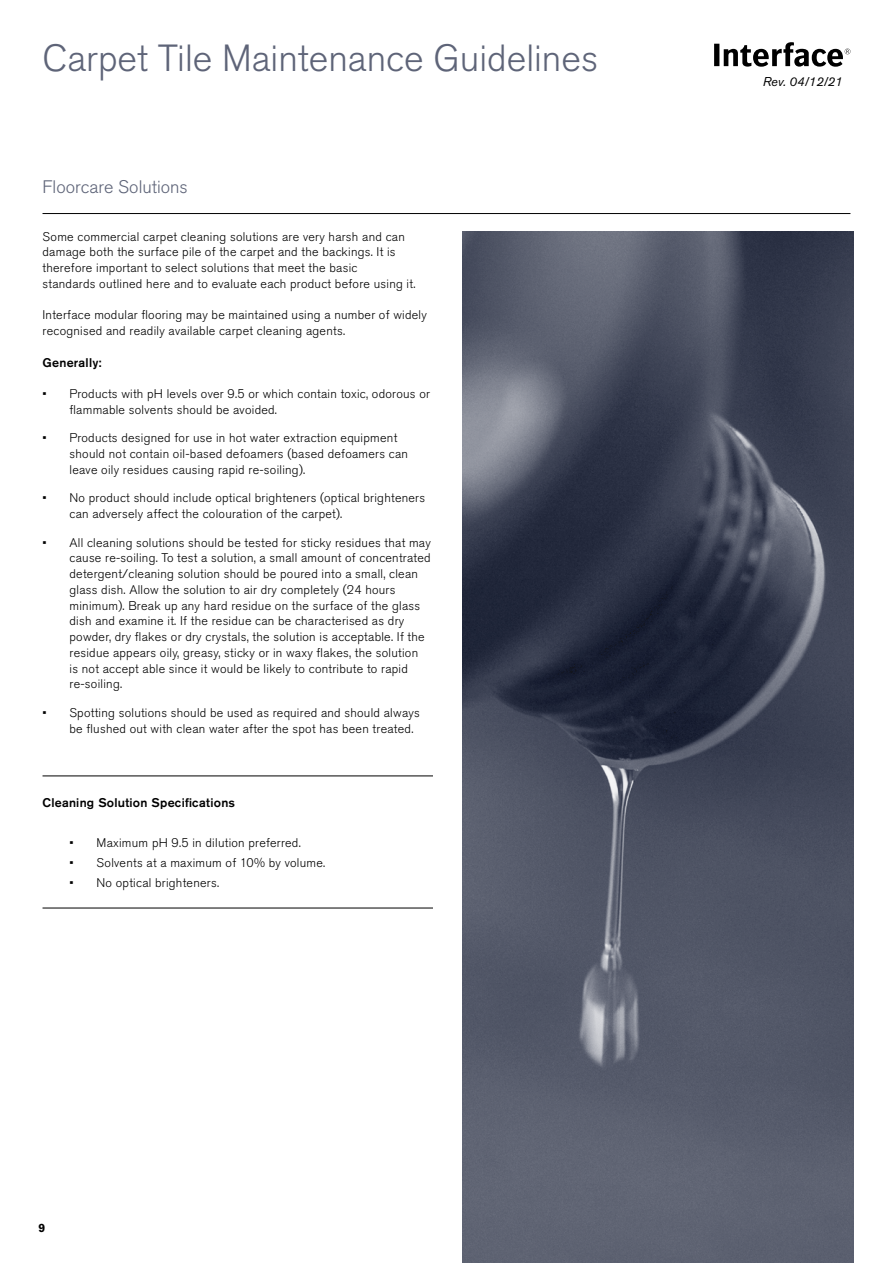
<style>
.page{position:relative;width:893px;height:1263px;background:#fff}
.page>*{position:absolute;margin:0;border:0;box-sizing:border-box;transform-origin:0 0}
.t1{font:300 37.5px "Akzidenz Grotesk Pro";color:#5e6478}
.t2{font:300 18px "Akzidenz Grotesk Pro";color:#5e6478}
.t3{font:italic 12.75px "Akzidenz Grotesk Pro";color:#000}
.t4{font:300 12.45px/15.8px "Akzidenz Grotesk Pro";letter-spacing:.02em;color:#000}
.t5{font:500 12.45px "Akzidenz Grotesk Pro";letter-spacing:.02em;color:#000}
.t6{font:700 12px "Akzidenz Grotesk Pro";color:#000}
</style>
<div class="page">
<svg style="left:714px;top:42px;width:136px;height:25px"></svg>
<img style="left:463px;top:231px;width:390px;height:1032px">
<hr style="left:43px;top:776px;width:390px;height:1px;background:#000">
<hr style="left:43px;top:908px;width:390px;height:1px;background:#000">
<hr style="left:43px;top:213px;width:807px;height:1px;background:#000">
<h1 class="t1" style="left:43px;top:43px;width:557px">Carpet Tile Maintenance Guidelines</h1>
<h2 class="t2" style="left:43px;top:179px;width:147px">Floorcare Solutions</h2>
<p class="t4" style="left:43px;top:229px;width:374px">Some commercial carpet cleaning solutions are very harsh and can damage both the surface pile of the carpet and the backings. It is therefore important to select solutions that meet the basic<br>standards outlined here and to evaluate each product before using it.</p>
<p class="t4" style="left:43px;top:308px;width:386px">Interface modular flooring may be maintained using a number of widely recognised and readily available carpet cleaning agents.</p>
<p class="t5" style="left:43px;top:358px;width:61px">Generally:</p>
<p class="t4" style="left:70px;top:387px;width:362px;text-indent:-27px">• Products with pH levels over 9.5 or which contain toxic, odorous or flammable solvents should be avoided.</p>
<p class="t4" style="left:70px;top:431px;width:340px;text-indent:-27px">• Products designed for use in hot water extraction equipment should not contain oil-based defoamers (based defoamers can leave oily residues causing rapid re-soiling).</p>
<p class="t4" style="left:70px;top:491px;width:357px;text-indent:-27px">• No product should include optical brighteners (optical brighteners can adversely affect the colouration of the carpet).</p>
<p class="t4" style="left:70px;top:535px;width:363px;text-indent:-27px">• All cleaning solutions should be tested for sticky residues that may cause re-soiling. To test a solution, a small amount of concentrated detergent/cleaning solution should be poured into a small, clean glass dish. Allow the solution to air dry completely (24 hours minimum). Break up any hard residue on the surface of the glass dish and examine it. If the residue can be characterised as dry powder, dry flakes or dry crystals, the solution is acceptable. If the residue appears oily, greasy, sticky or in waxy flakes, the solution<br>is not accept able since it would be likely to contribute to rapid re-soiling.</p>
<p class="t4" style="left:70px;top:706px;width:352px;text-indent:-27px">• Spotting solutions should be used as required and should always be flushed out with clean water after the spot has been treated.</p>
<p class="t5" style="left:43px;top:798px;width:194px">Cleaning Solution Specifications</p>
<p class="t4" style="left:70px;top:835px;width:233px">• Maximum pH 9.5 in dilution preferred.</p>
<p class="t4" style="left:70px;top:855px;width:257px">• Solvents at a maximum of 10% by volume.</p>
<p class="t4" style="left:70px;top:875px;width:151px">• No optical brighteners.</p>
<p class="t6" style="left:38px;top:1223px;width:8px">9</p>
<p class="t3" style="left:763px;top:74px;width:81px">Rev. 04/12/21</p>
</div>
